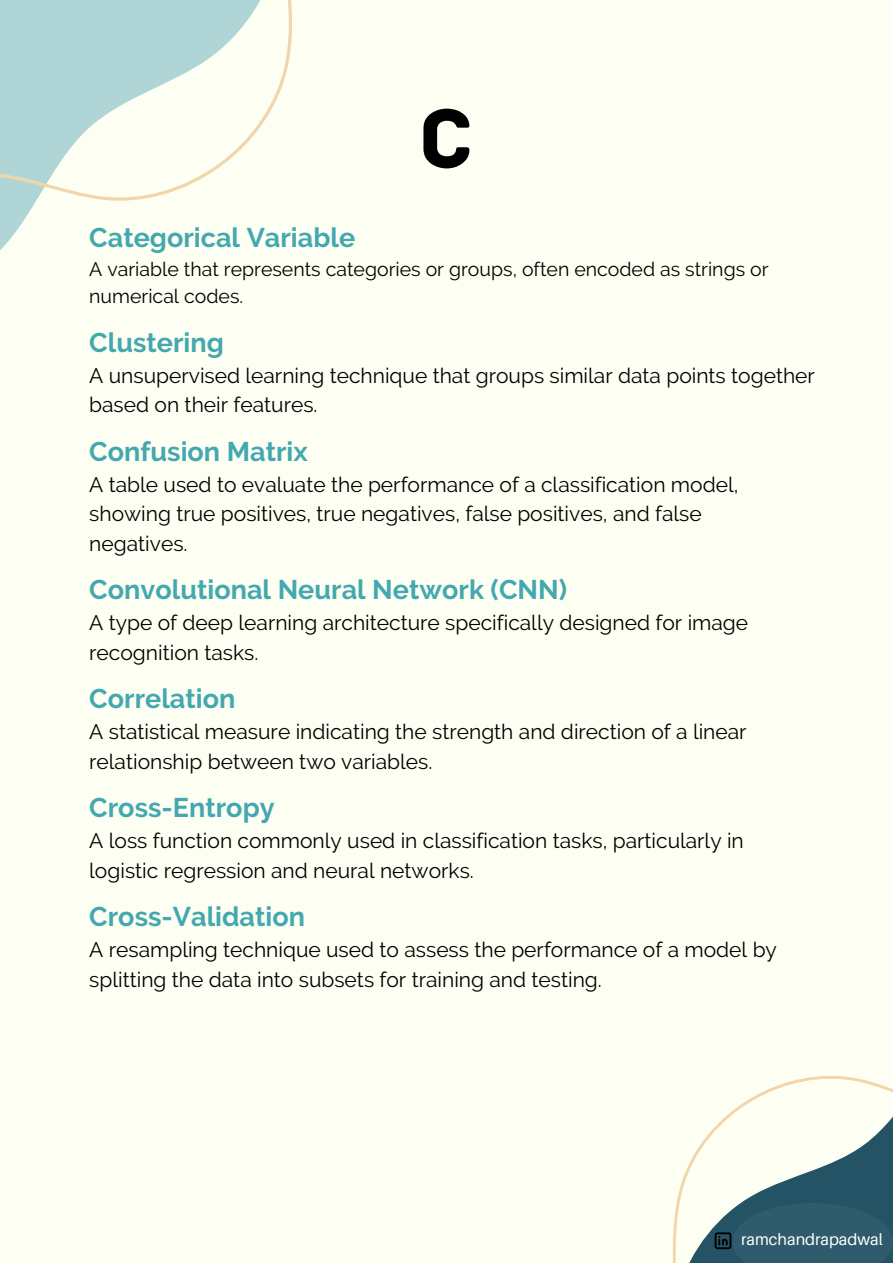
<style>
.page{position:relative;width:893px;height:1264px;background:#fff}
.page>*{position:absolute;margin:0;border:0;box-sizing:border-box;transform-origin:0 0}
.t1{font:86.85px "Archive";color:#000}
.t2{font:700 27px "Raleway";color:#43a8b0}
.t3{font:21px/29.2px "Raleway";color:#000}
.t4{font:19.5px/27px "Raleway";color:#000}
.t5{font:16.2px "Aileron";color:#fff}
</style>
<div class="page">
<div style="left:0;top:0;width:892px;height:1262px;background:#fefff3"></div>
<svg style="left:672px;top:1076px;width:220px;height:186px"></svg>
<svg style="left:0;top:0;width:292px;height:250px"></svg>
<svg style="left:714px;top:1202px;width:178px;height:60px;background:#325d6d"></svg>
<p class="t2" style="left:89px;top:221px;width:267px">Categorical Variable</p>
<p class="t1" style="left:419px;top:87px;width:56px">C</p>
<p class="t4" style="left:89px;top:255px;width:680px">A variable that represents categories or groups, often encoded as strings or numerical codes.</p>
<p class="t2" style="left:89px;top:326px;width:136px">Clustering</p>
<p class="t3" style="left:89px;top:361px;width:727px">A unsupervised learning technique that groups similar data points together based on their features.</p>
<p class="t2" style="left:89px;top:435px;width:220px">Confusion Matrix</p>
<p class="t3" style="left:89px;top:470px;width:650px">A table used to evaluate the performance of a classification model, showing true positives, true negatives, false positives, and false negatives.</p>
<p class="t2" style="left:89px;top:573px;width:479px">Convolutional Neural Network (CNN)</p>
<p class="t3" style="left:89px;top:608px;width:660px">A type of deep learning architecture specifically designed for image recognition tasks.</p>
<p class="t2" style="left:89px;top:682px;width:148px">Correlation</p>
<p class="t3" style="left:89px;top:717px;width:658px">A statistical measure indicating the strength and direction of a linear relationship between two variables.</p>
<p class="t2" style="left:89px;top:791px;width:187px">Cross-Entropy</p>
<p class="t3" style="left:89px;top:826px;width:656px">A loss function commonly used in classification tasks, particularly in logistic regression and neural networks.</p>
<p class="t2" style="left:89px;top:900px;width:217px">Cross-Validation</p>
<p class="t3" style="left:89px;top:935px;width:689px">A resampling technique used to assess the performance of a model by splitting the data into subsets for training and testing.</p>
<p class="t5" style="left:741px;top:1229px;width:143px">ramchandrapadwal</p>
</div>
